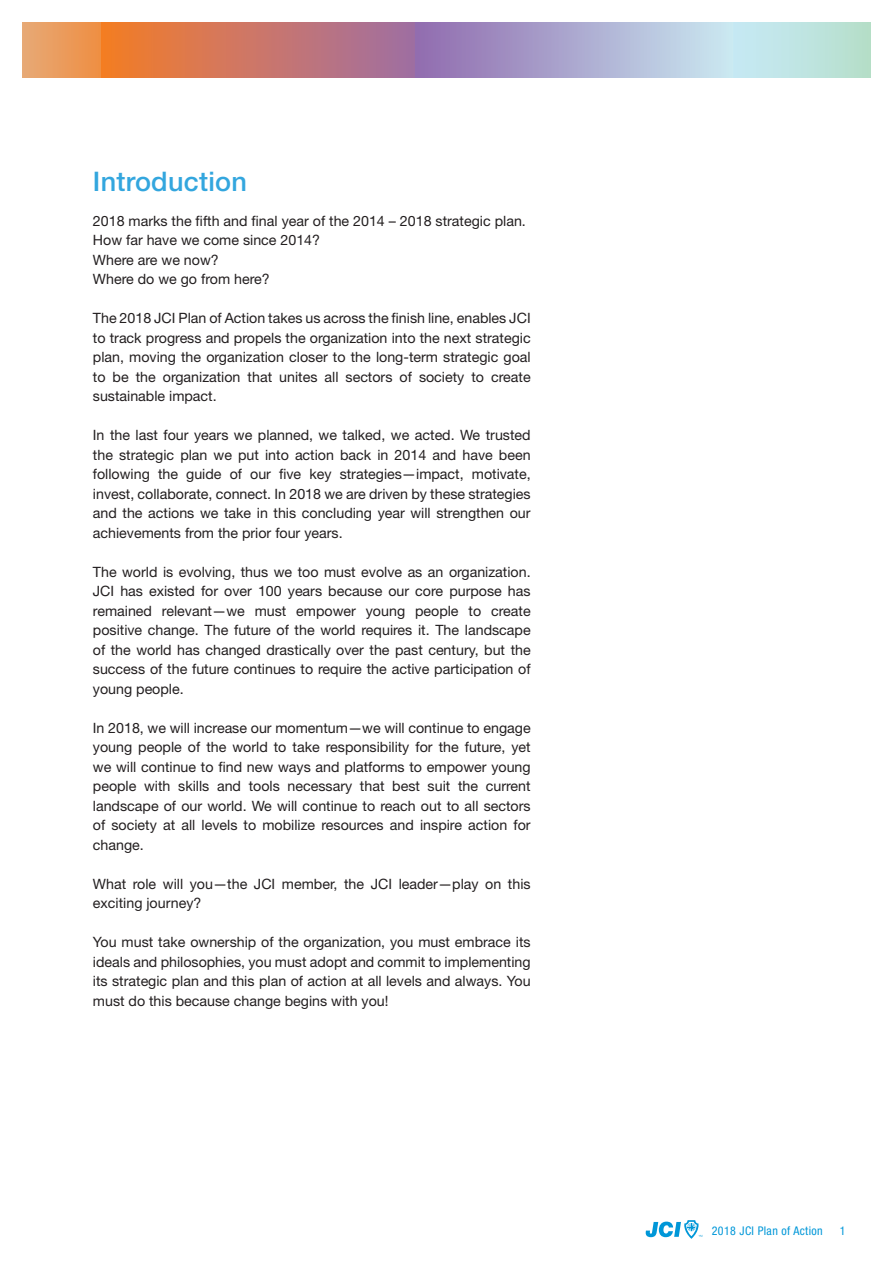
<style>
.page{position:relative;width:893px;height:1263px;background:#fff}
.page>*{position:absolute;margin:0;border:0;box-sizing:border-box;transform-origin:0 0}
.headline{font:500 27px "Helvetica Neue LT Pro";letter-spacing:.01em;color:#33a6de}
.copy{font:14.25px/19.5px "Helvetica Neue LT Pro";color:#231f20;text-align:justify}
.t1{font:condensed 12px "Helvetica Neue";letter-spacing:.03em;color:#0097d8}
</style>
<div class="page">
<svg style="left:646px;top:1220px;width:56px;height:19px"></svg>
<svg style="left:732px;top:22px;width:139px;height:56px;background:#bee4e0"></svg>
<svg style="left:22px;top:22px;width:79px;height:56px;background:#ea9b5c"></svg>
<div style="left:101px;top:5px;width:348px;height:73px;background:linear-gradient(to right,#f67d27,#966db4)"></div>
<div style="left:416px;top:15px;width:316px;height:63px;background:linear-gradient(to right,#906aae,#c9e8f1)"></div>
<div style="left:0;top:0;width:893px;height:22px;background:#fff"></div>
<p class="headline" style="left:93px;top:165px;width:156px">Introduction</p>
<p class="copy" style="left:93px;top:211px;width:434px">2018 marks the fifth and final year of the 2014 – 2018 strategic plan.</p>
<p class="copy" style="left:93px;top:230px;width:229px">How far have we come since 2014?</p>
<p class="copy" style="left:93px;top:250px;width:127px">Where are we now?</p>
<p class="copy" style="left:93px;top:269px;width:178px">Where do we go from here?</p>
<p class="copy" style="left:93px;top:308px;width:439px">The 2018 JCI Plan of Action takes us across the finish line, enables JCI to track progress and propels the organization into the next strategic plan, moving the organization closer to the long-term strategic goal to be the organization that unites all sectors of society to create sustainable impact.</p>
<p class="copy" style="left:93px;top:425px;width:439px">In the last four years we planned, we talked, we acted. We trusted the strategic plan we put into action back in 2014 and have been following the guide of our five key strategies—impact, motivate, invest, collaborate, connect. In 2018 we are driven by these strategies and the actions we take in this concluding year will strengthen our achievements from the prior four years.</p>
<p class="copy" style="left:93px;top:562px;width:439px">The world is evolving, thus we too must evolve as an organization.<br>JCI has existed for over 100 years because our core purpose has remained relevant—we must empower young people to create positive change. The future of the world requires it. The landscape of the world has changed drastically over the past century, but the success of the future continues to require the active participation of young people.</p>
<p class="copy" style="left:93px;top:718px;width:439px">In 2018, we will increase our momentum—we will continue to engage young people of the world to take responsibility for the future, yet we will continue to find new ways and platforms to empower young people with skills and tools necessary that best suit the current landscape of our world. We will continue to reach out to all sectors of society at all levels to mobilize resources and inspire action for change.</p>
<p class="copy" style="left:93px;top:874px;width:439px">What role will you—the JCI member, the JCI leader—play on this exciting journey?</p>
<p class="copy" style="left:93px;top:932px;width:439px">You must take ownership of the organization, you must embrace its ideals and philosophies, you must adopt and commit to implementing its strategic plan and this plan of action at all levels and always. You must do this because change begins with you!</p>
<p class="t1" style="left:712px;top:1223px;width:112px">2018 JCI Plan of Action</p>
<p class="t1" style="left:840px;top:1223px;width:7px">1</p>
</div>
